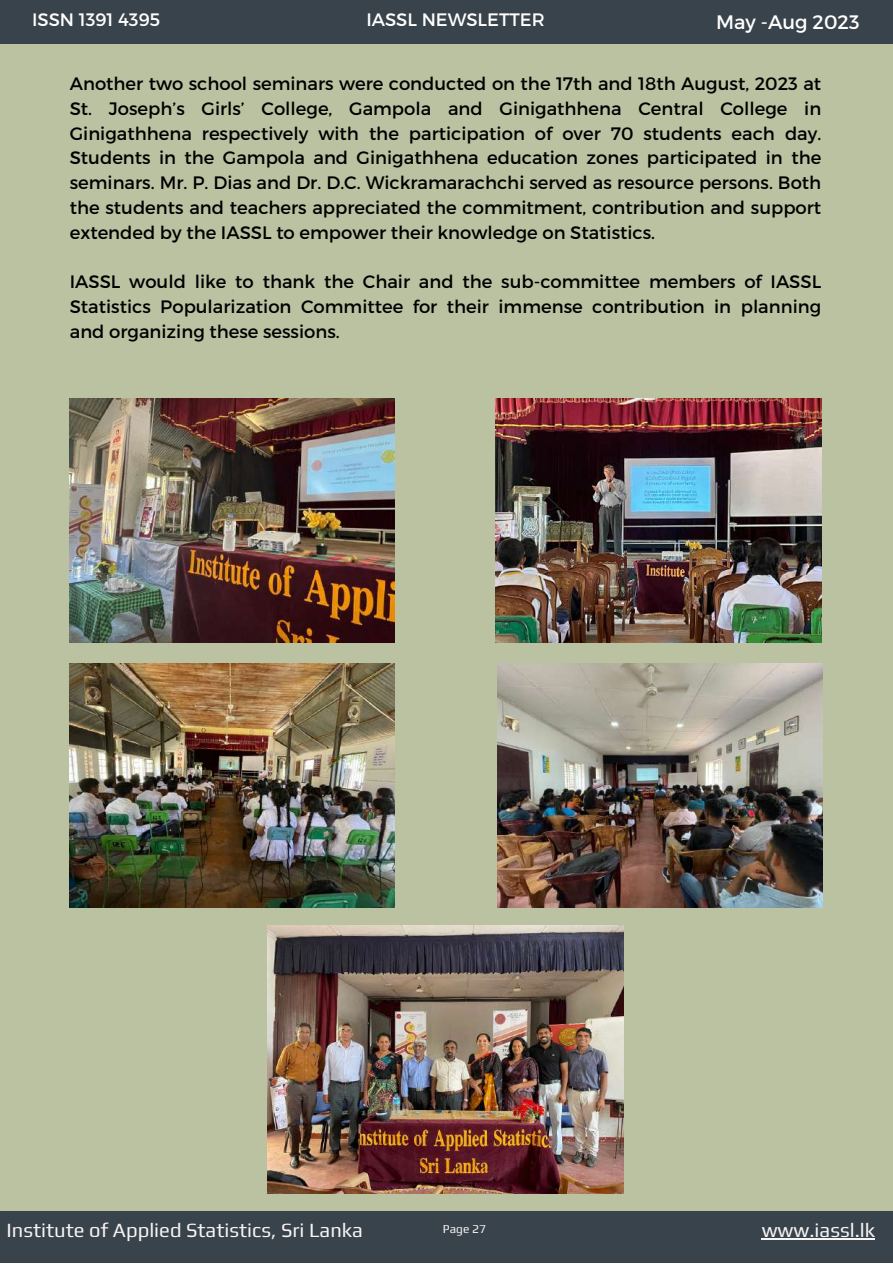
<style>
.page{position:relative;width:893px;height:1264px;background:#fff}
.page>*{position:absolute;margin:0;border:0;box-sizing:border-box;transform-origin:0 0}
.t1{font:20.1px "Play";color:#f8f4f3}
.t2{font:19.5px "Montserrat";color:#fff}
.t3{font:18px/24.8px "Montserrat";color:#000;text-align:justify}
.t4{font:18px "Montserrat";color:#fff}
.t5{font:12px "Play";color:#f8f4f3}
</style>
<div class="page">
<div style="left:0;top:0;width:892px;height:1262px;background:#bbc2a1"></div>
<div style="left:0;top:0;width:892px;height:43px;background:#39434c"></div>
<div style="left:0;top:1210px;width:892px;height:52px;background:#39434c"></div>
<hr style="left:761px;top:1238px;width:114px;height:1px;background:#f8f4f3">
<img style="left:267px;top:925px;width:357px;height:268px">
<img style="left:497px;top:663px;width:325px;height:244px">
<img style="left:70px;top:663px;width:325px;height:244px">
<img style="left:70px;top:398px;width:325px;height:244px">
<img style="left:496px;top:398px;width:324px;height:244px">
<p class="t4" style="left:32px;top:8px;width:129px">ISSN 1391 4395</p>
<p class="t4" style="left:366px;top:8px;width:180px">IASSL NEWSLETTER</p>
<p class="t2" style="left:716px;top:9px;width:145px">May -Aug 2023</p>
<p class="t3" style="left:70px;top:70px;width:753px">Another two school seminars were conducted on the 17th and 18th August, 2023 at St. Joseph’s Girls’ College, Gampola and Ginigathhena Central College in Ginigathhena respectively with the participation of over 70 students each day.<br>Students in the Gampola and Ginigathhena education zones participated in the seminars. Mr. P. Dias and Dr. D.C. Wickramarachchi served as resource persons. Both the students and teachers appreciated the commitment, contribution and support extended by the IASSL to empower their knowledge on Statistics.</p>
<p class="t3" style="left:70px;top:268px;width:753px">IASSL would like to thank the Chair and the sub-committee members of IASSL Statistics Popularization Committee for their immense contribution in planning and organizing these sessions.</p>
<p class="t1" style="left:7px;top:1218px;width:358px">Institute of Applied Statistics, Sri Lanka</p>
<p class="t5" style="left:443px;top:1221px;width:45px">Page 27</p>
<p class="t1" style="left:761px;top:1218px;width:115px">www.iassl.lk</p>
</div>
